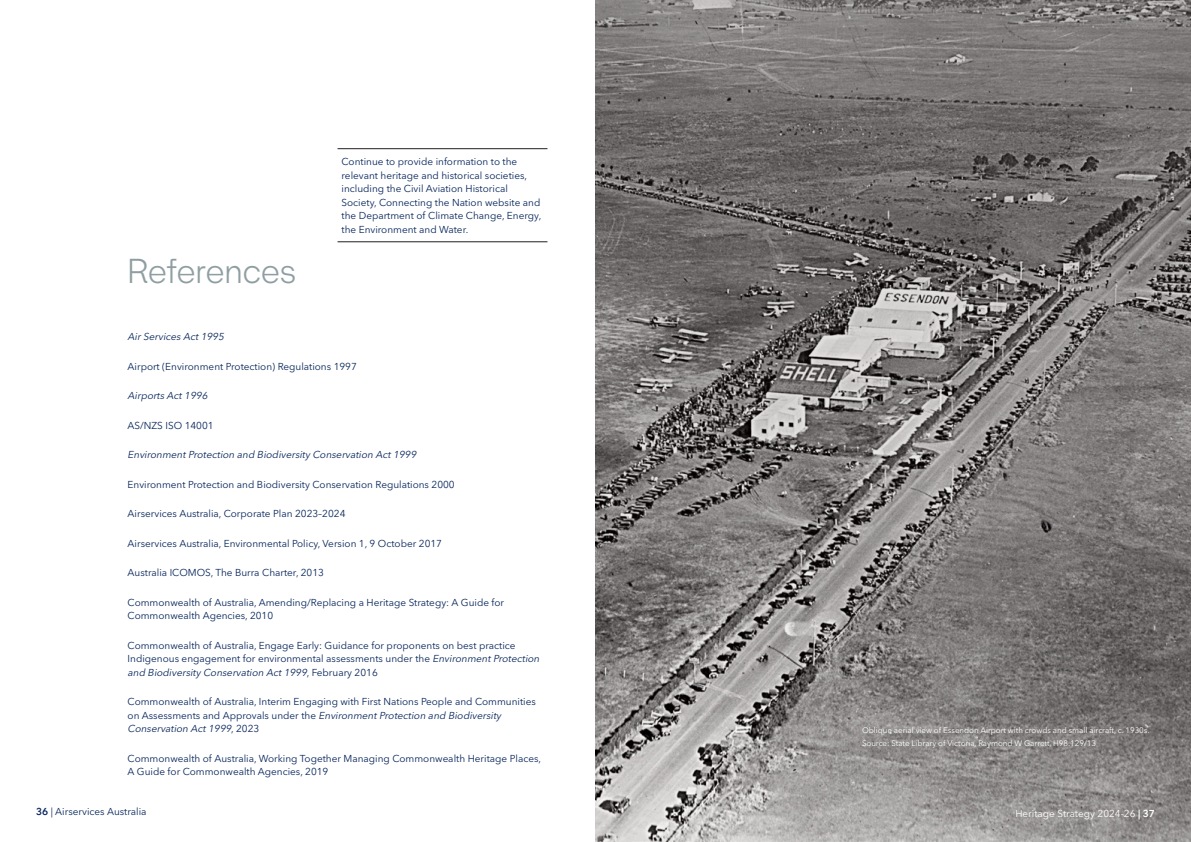
<style>
.page{position:relative;width:1191px;height:842px;background:#fff}
.page>*{position:absolute;margin:0;border:0;box-sizing:border-box;transform-origin:0 0}
.t1{font:33px "Friends";letter-spacing:-.015em;color:#8f9ea2}
.t2{font:10px/13.5px "Avenir Next LT Pro";color:#06255b}
.t3{font:italic 10px "Avenir Next LT Pro";color:#06255b}
.t4{font:10px "Avenir Next LT Pro";color:#fff}
.t5{font:8px/12.4px "Avenir Next LT Pro";letter-spacing:-.005em;color:#fff}
.s1{font-style:italic}
.s2{font-weight:600}
</style>
<div class="page">
<svg style="left:595px;top:0;width:596px;height:842px;background:#7e7b7a"></svg>
<hr style="left:337px;top:149px;width:210px;height:1px;background:#231f20">
<hr style="left:337px;top:242px;width:210px;height:1px;background:#231f20">
<h1 class="t1" style="left:128px;top:250px;width:170px">References</h1>
<p class="t2" style="left:341px;top:155px;width:201px">Continue to provide information to the relevant heritage and historical societies, including the Civil Aviation Historical Society, Connecting the Nation website and the Department of Climate Change, Energy, the Environment and Water.</p>
<p class="t3" style="left:128px;top:331px;width:100px">AirServices Act1995</p>
<p class="t2" style="left:128px;top:359px;width:231px">Airport (Environment Protection) Regulations 1997</p>
<p class="t3" style="left:128px;top:390px;width:83px">Airports Act1996</p>
<p class="t2" style="left:128px;top:418px;width:88px">AS/NZS ISO 14001</p>
<p class="t3" style="left:128px;top:449px;width:292px">EnvironmentProtection and Biodiversity Conservation Act1999</p>
<p class="t2" style="left:128px;top:477px;width:329px">Environment Protection and Biodiversity Conservation Regulations 2000</p>
<p class="t2" style="left:128px;top:507px;width:219px">Airservices Australia, Corporate Plan 2023–2024</p>
<p class="t2" style="left:128px;top:536px;width:316px">Airservices Australia, Environmental Policy, Version 1, 9 October 2017</p>
<p class="t2" style="left:128px;top:566px;width:198px">Australia ICOMOS, The Burra Charter, 2013</p>
<p class="t2" style="left:128px;top:595px;width:378px">Commonwealth of Australia, Amending/Replacing a Heritage Strategy: A Guide for<br>Commonwealth Agencies, 2010</p>
<p class="t2" style="left:128px;top:638px;width:415px">Commonwealth of Australia, Engage Early: Guidance for proponents on best practice<br>Indigenous engagement for environmental assessments under the <span class="s1">EnvironmentProtection and Biodiversity Conservation Act1999</span>, Fe b r u a ry 2 0 1 6</p>
<p class="t2" style="left:128px;top:695px;width:410px">Commonwealth of Australia, Interim Engaging with First Nations People and Communities o n Ass e ss m e n ts a n d A p p rova l s u n d e r t h e <span class="s1">EnvironmentProtection and Biodiversity<br>Conservation Act1999</span>, 2 0 2 3</p>
<p class="t2" style="left:128px;top:751px;width:415px">Commonwealth of Australia, Working Together Managing Commonwealth Heritage Places,<br>A Guide for Commonwealth Agencies, 2019</p>
<p class="t5" style="left:862px;top:724px;width:289px">Oblique aerial view of Essendon Airport with crowds and small aircraft, c. 1930s.<br>Source: State Library of Victoria, Raymond W Garrett, H98.129/13</p>
<p class="t2" style="left:36px;top:805px;width:112px"><span class="s2">36</span> | Airservices Australia</p>
<p class="t4" style="left:1015px;top:807px;width:141px">Heritage Strategy 2024-26 <span class="s2">| 37</span></p>
</div>
